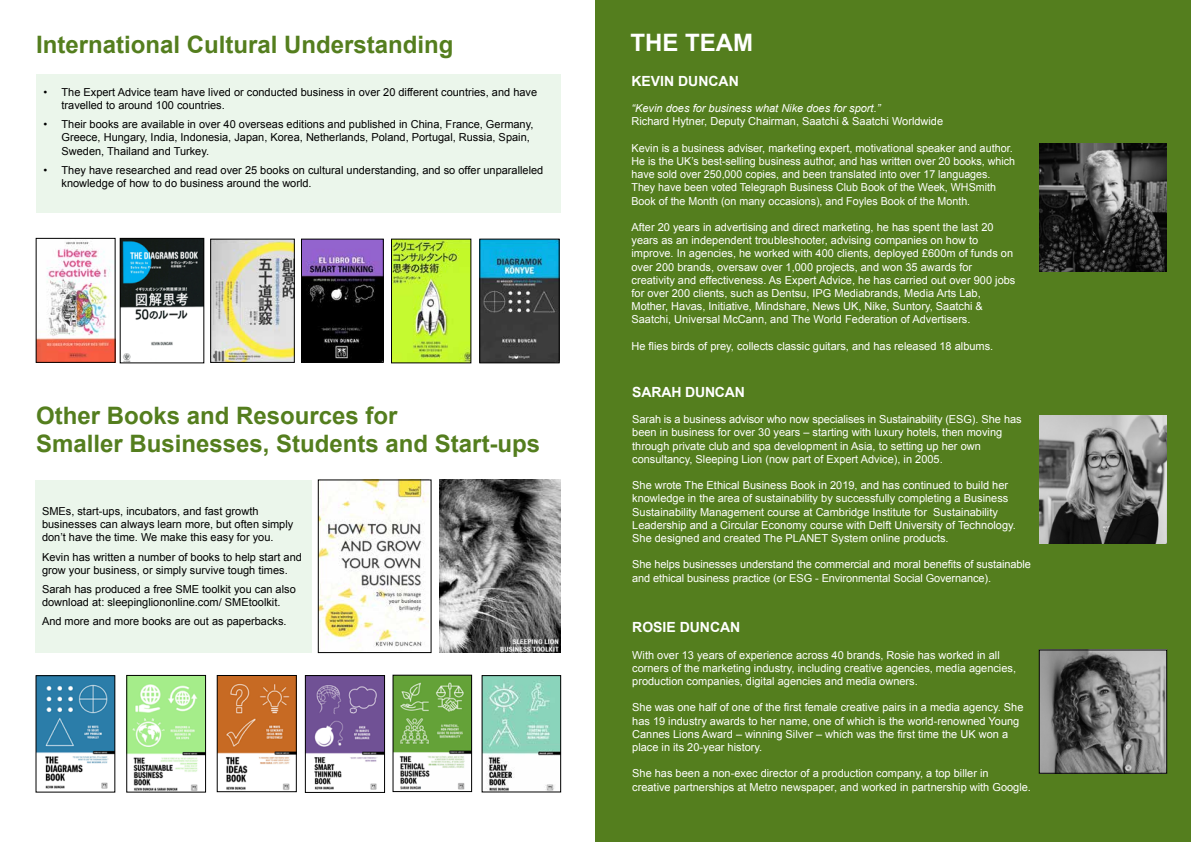
<style>
.page{position:relative;width:1191px;height:842px;background:#fff}
.page>*{position:absolute;margin:0;border:0;box-sizing:border-box;transform-origin:0 0}
.t1{font:700 24px/28.8px "Arial";color:#547e1e}
.t2{font:700 24px "Arial";color:#fff}
.t3{font:700 14px "Arial";color:#fff}
.t4{font:11px/13.2px "Arial";color:#fff}
.t5{font:11px/13.2px "Arial";color:#000}
.t6{font:italic 11px "Arial";color:#fff}
</style>
<div class="page">
<div style="left:36px;top:74px;width:525px;height:139px;background:#ebf6eb"></div>
<img style="left:122px;top:240px;width:80px;height:121px">
<div style="left:120px;top:238px;width:84px;height:125px;border:1px solid #000"></div>
<img style="left:393px;top:241px;width:76px;height:120px">
<div style="left:391px;top:239px;width:80px;height:124px;border:1px solid #000"></div>
<img style="left:38px;top:242px;width:75px;height:118px">
<img style="left:212px;top:241px;width:80px;height:119px">
<div style="left:210px;top:239px;width:84px;height:123px;border:1px solid #000"></div>
<img style="left:481px;top:241px;width:76px;height:120px">
<div style="left:479px;top:239px;width:80px;height:124px;border:1px solid #000"></div>
<img style="left:303px;top:241px;width:78px;height:119px">
<div style="left:301px;top:239px;width:82px;height:123px;border:1px solid #000"></div>
<div style="left:35px;top:480px;width:277px;height:173px;background:#ebf6eb"></div>
<img style="left:307px;top:677px;width:76px;height:113px">
<div style="left:305px;top:675px;width:80px;height:117px;border:1px solid #000"></div>
<img style="left:484px;top:677px;width:75px;height:113px">
<div style="left:482px;top:675px;width:79px;height:117px;border:1px solid #000"></div>
<img style="left:320px;top:482px;width:108px;height:168px">
<div style="left:318px;top:480px;width:113px;height:173px;border:1px solid #000"></div>
<img style="left:129px;top:677px;width:75px;height:113px">
<div style="left:127px;top:675px;width:79px;height:117px;border:1px solid #000"></div>
<img style="left:38px;top:677px;width:75px;height:112px">
<div style="left:36px;top:675px;width:79px;height:117px;border:1px solid #000"></div>
<img style="left:219px;top:677px;width:75px;height:113px">
<div style="left:217px;top:675px;width:79px;height:117px;border:1px solid #000"></div>
<img style="left:439px;top:480px;width:122px;height:173px">
<div style="left:595px;top:0;width:596px;height:842px;background:#547e1e"></div>
<img style="left:1039px;top:144px;width:127px;height:127px">
<img style="left:1039px;top:415px;width:127px;height:129px">
<img style="left:1041px;top:652px;width:123px;height:119px">
<img style="left:395px;top:677px;width:75px;height:113px">
<div style="left:393px;top:675px;width:79px;height:117px;border:1px solid #000"></div>
<h1 class="t1" style="left:36px;top:31px;width:419px">International Cultural Understanding</h1>
<p class="t5" style="left:62px;top:86px;width:477px;text-indent:-18px">• The Expert Advice team have lived or conducted business in over 20 different countries, and have travelled to around 100 countries.</p>
<p class="t5" style="left:62px;top:118px;width:473px;text-indent:-18px">• Their books are available in over 40 overseas editions and published in China, France, Germany,<br>Greece, Hungary, India, Indonesia, Japan, Korea, Netherlands, Poland, Portugal, Russia, Spain,<br>Sweden, Thailand and Turkey.</p>
<p class="t5" style="left:62px;top:164px;width:483px;text-indent:-18px">• They have researched and read over 25 books on cultural understanding, and so offer unparalleled knowledge of how to do business around the world.</p>
<h1 class="t1" style="left:36px;top:402px;width:506px">Other Books and Resources for<br>Smaller Businesses, Students and Start-ups</h1>
<p class="t5" style="left:42px;top:505px;width:253px">SMEs, start-ups, incubators, and fast growth businesses can always learn more, but often simply don’t have the time. We make this easy for you.</p>
<p class="t5" style="left:42px;top:550px;width:261px">Kevin has written a number of books to help start and grow your business, or simply survive tough times.</p>
<p class="t5" style="left:42px;top:583px;width:255px">Sarah has produced a free SME toolkit you can also download at: sleepingliononline.com/ SMEtoolkit.</p>
<p class="t5" style="left:42px;top:615px;width:246px">And more and more books are out as paperbacks.</p>
<h1 class="t2" style="left:630px;top:27px;width:124px">THE TEAM</h1>
<p class="t3" style="left:631px;top:72px;width:109px">KEVIN DUNCAN</p>
<p class="t6" style="left:631px;top:101px;width:250px">“Kevin does for business what Nike does for sport.”</p>
<p class="t4" style="left:631px;top:115px;width:313px">Richard Hytner, Deputy Chairman, Saatchi &amp; Saatchi Worldwide</p>
<p class="t4" style="left:631px;top:141px;width:385px">Kevin is a business adviser, marketing expert, motivational speaker and author.<br>He is the UK’s best-selling business author, and has written over 20 books, which have sold over 250,000 copies, and been translated into over 17 languages.<br>They have been voted Telegraph Business Club Book of the Week, WHSmith Book of the Month (on many occasions), and Foyles Book of the Month.</p>
<p class="t4" style="left:631px;top:221px;width:385px">After 20 years in advertising and direct marketing, he has spent the last 20 years as an independent troubleshooter, advising companies on how to improve. In agencies, he worked with 400 clients, deployed £600m of funds on over 200 brands, oversaw over 1,000 projects, and won 35 awards for creativity and effectiveness. As Expert Advice, he has carried out over 900 jobs for over 200 clients, such as Dentsu, IPG Mediabrands, Media Arts Lab, Mother, Havas, Initiative, Mindshare, News UK, Nike, Suntory, Saatchi &amp; Saatchi, Universal McCann, and The World Federation of Advertisers.</p>
<p class="t4" style="left:631px;top:339px;width:363px">He flies birds of prey, collects classic guitars, and has released 18 albums.</p>
<p class="t3" style="left:632px;top:383px;width:114px">SARAH DUNCAN</p>
<p class="t4" style="left:632px;top:413px;width:391px">Sarah is a business advisor who now specialises in Sustainability (ESG). She has been in business for over 30 years – starting with luxury hotels, then moving through private club and spa development in Asia, to setting up her own consultancy, Sleeping Lion (now part of Expert Advice), in 2005.</p>
<p class="t4" style="left:632px;top:479px;width:385px">She wrote The Ethical Business Book in 2019, and has continued to build her knowledge in the area of sustainability by successfully completing a Business Sustainability Management course at Cambridge Institute for Sustainability Leadership and a Circular Economy course with Delft University of Technology.<br>She designed and created The PLANET System online products.</p>
<p class="t4" style="left:632px;top:558px;width:400px">She helps businesses understand the commercial and moral benefits of sustainable and ethical business practice (or ESG - Environmental Social Governance).</p>
<p class="t3" style="left:632px;top:618px;width:110px">ROSIE DUNCAN</p>
<p class="t4" style="left:632px;top:648px;width:385px">With over 13 years of experience across 40 brands, Rosie has worked in all corners of the marketing industry, including creative agencies, media agencies, production companies, digital agencies and media owners.</p>
<p class="t4" style="left:632px;top:701px;width:393px">She was one half of one of the first female creative pairs in a media agency. She has 19 industry awards to her name, one of which is the world-renowned Young Cannes Lions Award – winning Silver – which was the first time the UK won a place in its 20-year history.</p>
<p class="t4" style="left:632px;top:767px;width:400px">She has been a non-exec director of a production company, a top biller in<br>creative partnerships at Metro newspaper, and worked in partnership with Google.</p>
</div>
